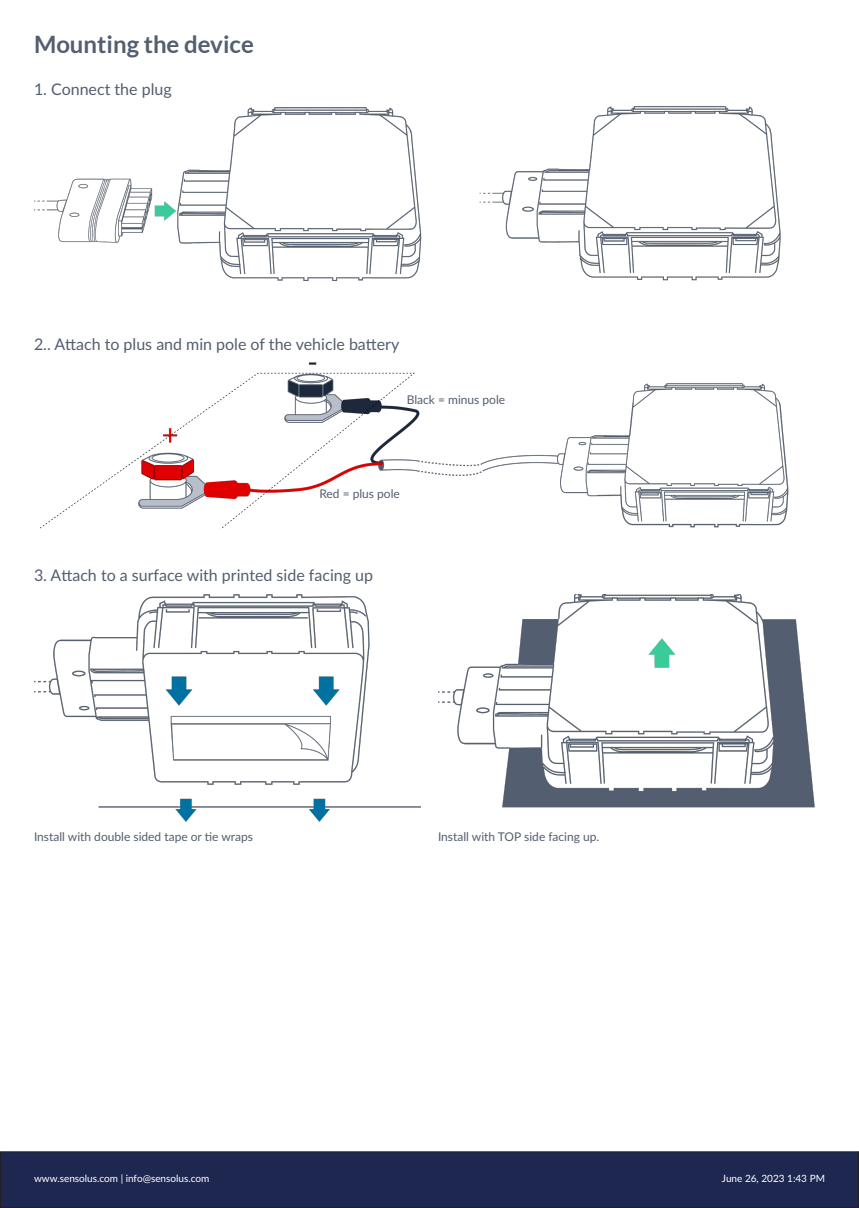
<style>
.page{position:relative;width:859px;height:1208px;background:#fff}
.page>*{position:absolute;margin:0;border:0;box-sizing:border-box;transform-origin:0 0}
.Paragraph_Style_1{font:700 24px "Lato";color:#535e6f}
.Paragraph_Style_1-2{font:16px "Lato";color:#535e6f}
.Paragraph_Style_1-3{font:12px "Lato";color:#535e6f}
.t1{font:10px "Lato";color:#fff}
</style>
<div class="page">
<div style="left:0;top:1151px;width:858px;height:56px;background:#1e2750"></div>
<div style="left:0;top:1151px;width:859px;height:57px;border:1px solid #231f20"></div>
<img style="left:34px;top:106px;width:747px;height:175px">
<img style="left:40px;top:362px;width:749px;height:166px">
<img style="left:34px;top:594px;width:387px;height:227px">
<img style="left:438px;top:594px;width:377px;height:214px">
<p class="Paragraph_Style_1" style="left:34px;top:31px;width:221px">Mounting the device</p>
<p class="Paragraph_Style_1-2" style="left:34px;top:78px;width:139px">1. Connect the plug</p>
<p class="Paragraph_Style_1-2" style="left:34px;top:333px;width:367px">2.. Attach to plus and min pole of the vehicle battery</p>
<p class="Paragraph_Style_1-3" style="left:407px;top:391px;width:100px">Black = minus pole</p>
<p class="Paragraph_Style_1-3" style="left:319px;top:485px;width:82px">Red = plus pole</p>
<p class="Paragraph_Style_1-2" style="left:34px;top:564px;width:341px">3. Attach to a surface with printed side facing up</p>
<p class="Paragraph_Style_1-3" style="left:34px;top:827px;width:220px">Install with double sided tape or tie wraps</p>
<p class="Paragraph_Style_1-3" style="left:438px;top:827px;width:163px">Install with TOP side facing up.</p>
<p class="t1" style="left:34px;top:1171px;width:177px">www.sensolus.com | info@sensolus.com</p>
<p class="t1" style="left:722px;top:1171px;width:105px">June 26, 2023 1:43 PM</p>
</div>
